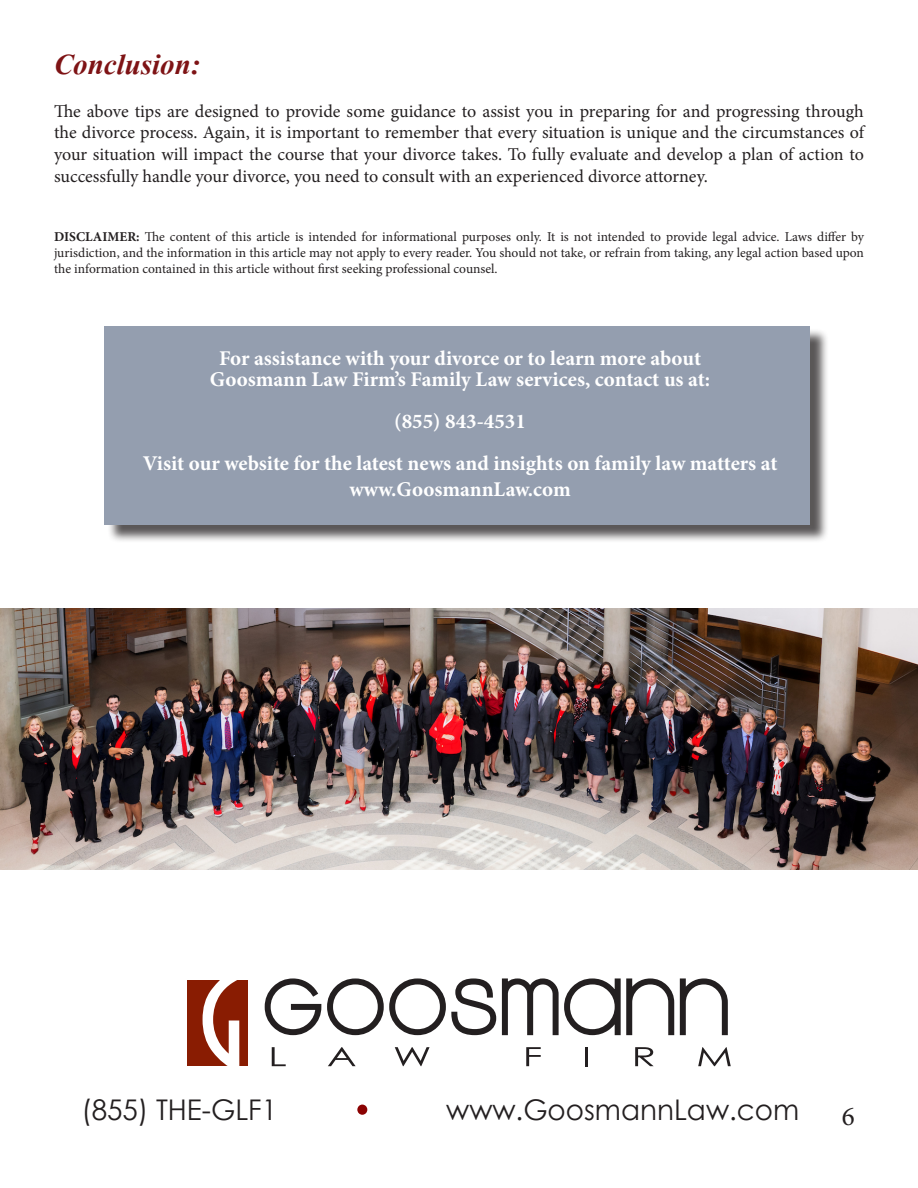
<style>
.page{position:relative;width:918px;height:1188px;background:#fff}
.page>*{position:absolute;margin:0;border:0;box-sizing:border-box;transform-origin:0 0}
.t1{font:700 36px "Vijaya";color:#7e1315}
.t2{font:28.5px "Century Gothic";color:#231f20}
.t3{font:27px "Minion Pro";color:#231f20}
.t4{font:700 21px/25.2px "Minion Pro";color:#fff;text-align:center}
.t5{font:18px/21.6px "Minion Pro";color:#231f20;text-align:justify}
.t6{font:13.5px/16.2px "Minion Pro";color:#231f20}
.s1{font-weight:700}
</style>
<div class="page">
<div style="left:107px;top:328px;width:722px;height:216px;background:#231f20;opacity:.75"></div>
<div style="left:105px;top:326px;width:705px;height:199px;background:#949eaf"></div>
<img style="left:0;top:608px;width:918px;height:261px">
<div style="left:357px;top:1105px;width:10px;height:10px;background:#8b0202;border-radius:50%"></div>
<svg style="left:264px;top:978px;width:464px;height:58px"></svg>
<svg style="left:272px;top:1047px;width:14px;height:19px"></svg>
<svg style="left:328px;top:1047px;width:28px;height:19px"></svg>
<svg style="left:395px;top:1047px;width:35px;height:19px"></svg>
<svg style="left:526px;top:1047px;width:15px;height:19px"></svg>
<hr style="left:585px;top:1047px;width:3px;height:19px;background:#231f20">
<svg style="left:635px;top:1047px;width:19px;height:19px"></svg>
<svg style="left:698px;top:1047px;width:33px;height:19px"></svg>
<div style="left:187px;top:980px;width:61px;height:86px;background:#891c02"></div>
<svg style="left:203px;top:980px;width:36px;height:86px"></svg>
<p class="t1" style="left:54px;top:36px;width:148px">Conclusion:</p>
<p class="t5" style="left:54px;top:100px;width:812px">The above tips are designed to provide some guidance to assist you in preparing for and progressing through the divorce process. Again, it is important to remember that every situation is unique and the circumstances of your situation will impact the course that your divorce takes. To fully evaluate and develop a plan of action to</p>
<p class="t5" style="left:54px;top:165px;width:655px">successfully handle your divorce, you need to consult with an experienced divorce attorney.</p>
<p class="t6" style="left:54px;top:229px;width:812px"><span class="s1">DISCLAIMER:</span> The content of this article is intended for informational purposes only. It is not intended to provide legal advice. Laws differ by</p>
<p class="t6" style="left:54px;top:245px;width:812px">jurisdiction, and the information in this article may not apply to every reader. You should not take, or refrain from taking, any legal action based upon the information contained in this article without first seeking professional counsel.</p>
<p class="t4" style="left:219px;top:346px;width:484px">For assistance with your divorce or to learn more about</p>
<p class="t4" style="left:210px;top:367px;width:502px">Goosmann Law Firm’s Family Law services, contact us at:</p>
<p class="t4" style="left:394px;top:409px;width:133px">(855) 843-4531</p>
<p class="t4" style="left:143px;top:451px;width:636px">Visit our website for the latest news and insights on family law matters at www.GoosmannLaw.com</p>
<h2 class="t2" style="left:81px;top:1089px;width:197px">(855) THE-GLF1</h2>
<h2 class="t2" style="left:446px;top:1089px;width:355px">www.GoosmannLaw.com</h2>
<p class="t3" style="left:842px;top:1099px;width:14px">6</p>
</div>
